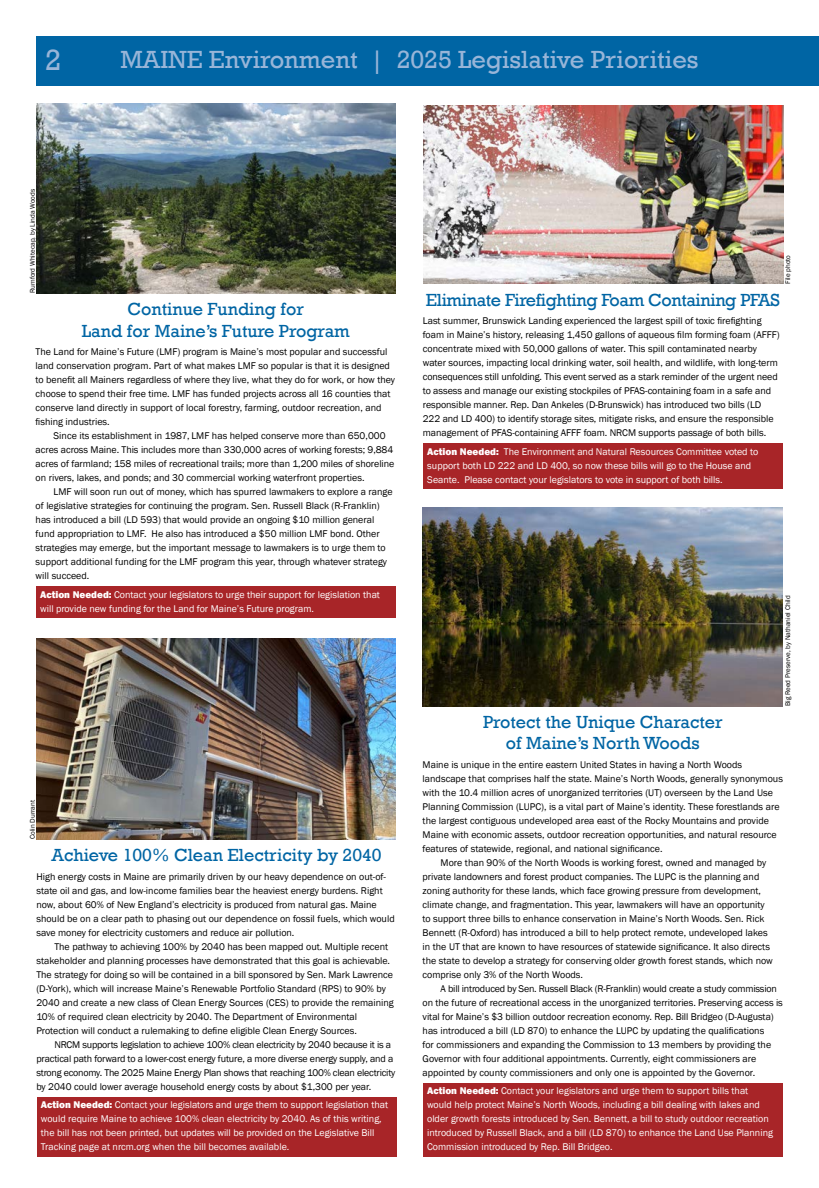
<style>
.page{position:relative;width:819px;height:1188px;background:#fff}
.page>*{position:absolute;margin:0;border:0;box-sizing:border-box;transform-origin:0 0}
.t1{font:30px "Rockwell";color:#98b5d8}
.t2{font:25.5px "Rockwell";color:#98b5d8}
.t3{font:18px/21.6px "Rockwell";color:#0065a4;text-align:center}
.t4{font:18px "Rockwell";letter-spacing:-.02em;color:#0065a4}
.t5{font:10px/14px "Franklin Gothic";color:#000}
.t6{font:10px/14px "Franklin Gothic";color:#fff}
.t7{font:10px/14px "Franklin Gothic";letter-spacing:-.02em;color:#000}
.t8{font:7px "Franklin Gothic";color:#000}
.s1{font-weight:800}
</style>
<div class="page">
<div style="left:36px;top:36px;width:783px;height:50px;background:#0065a4"></div>
<div style="left:37px;top:1097px;width:359px;height:60px;background:#a82528"></div>
<img style="left:36px;top:638px;width:360px;height:201px">
<div style="left:423px;top:443px;width:360px;height:46px;background:#a82528"></div>
<img style="left:423px;top:106px;width:360px;height:178px">
<div style="left:36px;top:586px;width:359px;height:32px;background:#a82528"></div>
<img style="left:36px;top:104px;width:360px;height:190px">
<div style="left:423px;top:1083px;width:359px;height:74px;background:#a82528"></div>
<img style="left:423px;top:508px;width:360px;height:198px">
<h1 class="t1" style="left:45px;top:43px;width:18px">2</h1>
<h2 class="t2" style="left:120px;top:44px;width:580px">MAINE Environment | 2025 Legislative Priorities</h2>
<p class="t8" style="left:28px;top:293px;width:106px;rotate:-90deg">Rumford Whitecap, by Linda Woods</p>
<h3 class="t3" style="left:82px;top:299px;width:270px">Continue Funding for<br>Land for Maine’s Future Program</h3>
<p class="t5" style="left:36px;top:345px;width:361px">The Land for Maine’s Future (LMF) program is Maine’s most popular and successful land conservation program. Part of what makes LMF so popular is that it is designed to benefit all Mainers regardless of where they live, what they do for work, or how they choose to spend their free time. LMF has funded projects across all 16 counties that conserve land directly in support of local forestry, farming, outdoor recreation, and fishing industries.</p>
<p class="t5" style="left:36px;top:429px;width:360px;text-indent:18px">Since its establishment in 1987, LMF has helped conserve more than 650,000 acres across Maine. This includes more than 330,000 acres of working forests; 9,884 acres of farmland; 158 miles of recreational trails; more than 1,200 miles of shoreline on rivers, lakes, and ponds; and 30 commercial working waterfront properties.</p>
<p class="t5" style="left:36px;top:485px;width:358px;text-indent:18px">LMF will soon run out of money, which has spurred lawmakers to explore a range of legislative strategies for continuing the program. Sen. Russell Black (R-Franklin) has introduced a bill (LD 593) that would provide an ongoing $10 million general fund appropriation to LMF. He also has introduced a $50 million LMF bond. Other strategies may emerge, but the important message to lawmakers is to urge them to support additional funding for the LMF program this year, through whatever strategy will succeed.</p>
<p class="t6" style="left:40px;top:588px;width:341px"><span class="s1">Action Needed:</span> Contact your legislators to urge their support for legislation that will provide new funding for the Land for Maine’s Future program.</p>
<p class="t8" style="left:28px;top:839px;width:41px;rotate:-90deg">Colin Durrant</p>
<h3 class="t3" style="left:51px;top:845px;width:332px">Achieve 100% Clean Electricity by 2040</h3>
<p class="t5" style="left:36px;top:870px;width:360px">High energy costs in Maine are primarily driven by our heavy dependence on out-of&shy;state oil and gas, and low-income families bear the heaviest energy burdens. Right now, about 60% of New England’s electricity is produced from natural gas. Maine should be on a clear path to phasing out our dependence on fossil fuels, which would save money for electricity customers and reduce air pollution.</p>
<p class="t5" style="left:36px;top:940px;width:359px;text-indent:18px">The pathway to achieving 100% by 2040 has been mapped out. Multiple recent stakeholder and planning processes have demonstrated that this goal is achievable.<br>The strategy for doing so will be contained in a bill sponsored by Sen. Mark Lawrence (D-York), which will increase Maine’s Renewable Portfolio Standard (RPS) to 90% by 2040 and create a new class of Clean Energy Sources (CES) to provide the remaining 10% of required clean electricity by 2040. The Department of Environmental Protection will conduct a rulemaking to define eligible Clean Energy Sources.</p>
<p class="t7" style="left:36px;top:1038px;width:360px;text-indent:18px">NRCM supports legislation to achieve 100% clean electricity by 2040 because it is a practical path forward to a lower-cost energy future, a more diverse energy supply, and a strong economy. The 2025 Maine Energy Plan shows that reaching 100% clean electricity by 2040 could lower average household energy costs by about $1,300 per year.</p>
<p class="t6" style="left:41px;top:1098px;width:349px"><span class="s1">Action Needed:</span> Contact your legislators and urge them to support legislation that would require Maine to achieve 100% clean electricity by 2040. As of this writing, the bill has not been printed, but updates will be provided on the Legislative Bill Tracking page at nrcm.org when the bill becomes available.</p>
<p class="t8" style="left:784px;top:284px;width:30px;rotate:-90deg">File photo</p>
<h3 class="t4" style="left:426px;top:289px;width:356px">Eliminate Firefighting Foam Containing PFAS</h3>
<p class="t5" style="left:423px;top:314px;width:359px">Last summer, Brunswick Landing experienced the largest spill of toxic firefighting foam in Maine’s history, releasing 1,450 gallons of aqueous film forming foam (AFFF) concentrate mixed with 50,000 gallons of water. This spill contaminated nearby water sources, impacting local drinking water, soil health, and wildlife, with long-term consequences still unfolding. This event served as a stark reminder of the urgent need to assess and manage our existing stockpiles of PFAS-containing foam in a safe and responsible manner. Rep. Dan Ankeles (D-Brunswick) has introduced two bills (LD 222 and LD 400) to identify storage sites, mitigate risks, and ensure the responsible management of PFAS-containing AFFF foam. NRCM supports passage of both bills.</p>
<p class="t6" style="left:427px;top:445px;width:332px"><span class="s1">Action Needed:</span> The Environment and Natural Resources Committee voted to support both LD 222 and LD 400, so now these bills will go to the House and<br>Seante. Please contact your legislators to vote in support of both bills.</p>
<p class="t8" style="left:784px;top:706px;width:112px;rotate:-90deg">Big Reed Preserve, by Nathaniel Child</p>
<h3 class="t3" style="left:483px;top:711px;width:241px">Protect the Unique Character of Maine’s North Woods</h3>
<p class="t5" style="left:423px;top:758px;width:321px">Maine is unique in the entire eastern United States in having a North Woods</p>
<p class="t5" style="left:423px;top:772px;width:362px">landscape that comprises half the state. Maine’s North Woods, generally synonymous</p>
<p class="t5" style="left:423px;top:786px;width:352px">with the 10.4 million acres of unorganized territories (UT) overseen by the Land Use</p>
<p class="t5" style="left:423px;top:800px;width:358px">Planning Commission (LUPC), is a vital part of Maine’s identity. These forestlands are</p>
<p class="t5" style="left:423px;top:814px;width:348px">the largest contiguous undeveloped area east of the Rocky Mountains and provide</p>
<p class="t5" style="left:423px;top:828px;width:356px">Maine with economic assets, outdoor recreation opportunities, and natural resource</p>
<p class="t5" style="left:423px;top:842px;width:241px">features of statewide, regional, and national significance.</p>
<p class="t5" style="left:441px;top:856px;width:327px">More than 90% of the North Woods is working forest, owned and managed by</p>
<p class="t5" style="left:423px;top:870px;width:338px">private landowners and forest product companies. The LUPC is the planning and</p>
<p class="t5" style="left:423px;top:884px;width:340px">zoning authority for these lands, which face growing pressure from development,</p>
<p class="t5" style="left:423px;top:898px;width:344px">climate change, and fragmentation. This year, lawmakers will have an opportunity</p>
<p class="t5" style="left:423px;top:912px;width:343px">to support three bills to enhance conservation in Maine’s North Woods. Sen. Rick</p>
<p class="t5" style="left:423px;top:926px;width:347px">Bennett (R-Oxford) has introduced a bill to help protect remote, undeveloped lakes</p>
<p class="t5" style="left:423px;top:940px;width:349px">in the UT that are known to have resources of statewide significance. It also directs</p>
<p class="t5" style="left:423px;top:954px;width:352px">the state to develop a strategy for conserving older growth forest stands, which now</p>
<p class="t5" style="left:423px;top:968px;width:162px">comprise only 3% of the North Woods.</p>
<p class="t7" style="left:441px;top:982px;width:338px">A bill introduced by Sen. Russell Black (R-Franklin) would create a study commission</p>
<p class="t5" style="left:423px;top:996px;width:362px">on the future of recreational access in the unorganized territories. Preserving access is</p>
<p class="t5" style="left:423px;top:1010px;width:353px">vital for Maine’s $3 billion outdoor recreation economy. Rep. Bill Bridgeo (D-Augusta)</p>
<p class="t5" style="left:423px;top:1024px;width:343px">has introduced a bill (LD 870) to enhance the LUPC by updating the qualifications</p>
<p class="t5" style="left:423px;top:1038px;width:350px">for commissioners and expanding the Commission to 13 members by providing the</p>
<p class="t5" style="left:423px;top:1052px;width:335px">Governor with four additional appointments. Currently, eight commissioners are</p>
<p class="t5" style="left:423px;top:1066px;width:334px">appointed by county commissioners and only one is appointed by the Governor.</p>
<p class="t6" style="left:427px;top:1084px;width:347px"><span class="s1">Action Needed:</span> Contact your legislators and urge them to support bills that would help protect Maine’s North Woods, including a bill dealing with lakes and older growth forests introduced by Sen. Bennett, a bill to study outdoor recreation introduced by Russell Black, and a bill (LD 870) to enhance the Land Use Planning Commission introduced by Rep. Bill Bridgeo.</p>
</div>
